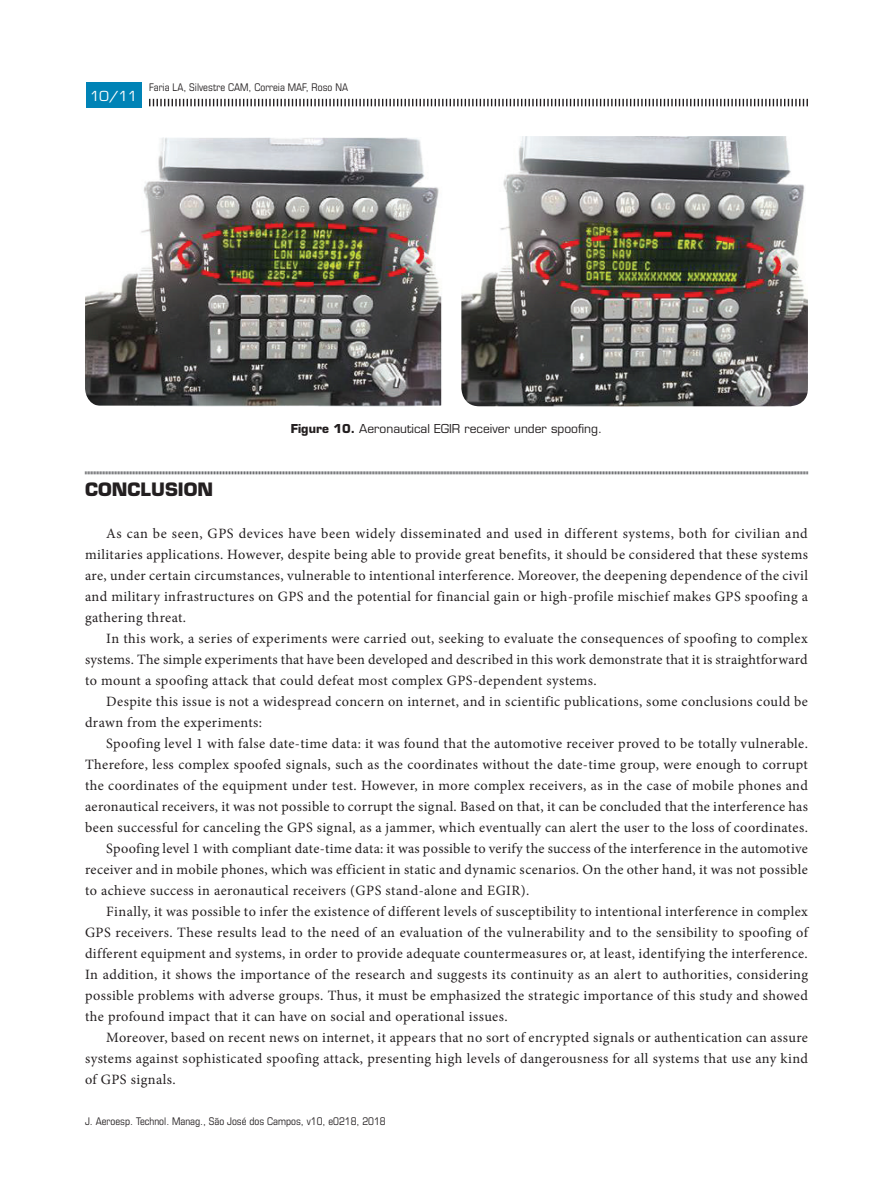
<style>
.page{position:relative;width:893px;height:1191px;background:#fff}
.page>*{position:absolute;margin:0;border:0;box-sizing:border-box;transform-origin:0 0}
.t1{font:700 18px "Eurostile LT Std";color:#231f20}
.t2{font:14.25px/21px "Minion Pro";letter-spacing:.025em;color:#231f20;text-align:justify}
.t3{font:13.5px "Eurostile LT Std";color:#fff}
.t4{font:12px "Eurostile LT Std";color:#231f20}
.t5{font:condensed 10.5px "Eurostile LT Std";color:#231f20}
.s1{font-weight:700}
</style>
<div class="page">
<svg style="left:149px;top:99px;width:659px;height:7px"></svg>
<svg style="left:85px;top:471px;width:723px;height:4px;background:#b4b5b6"></svg>
<img style="left:85px;top:137px;width:357px;height:269px">
<img style="left:461px;top:136px;width:347px;height:270px">
<div style="left:86px;top:83px;width:55px;height:25px;background:#0083b6"></div>
<p class="t3" style="left:90px;top:87px;width:20px">01</p>
<p class="t3" style="left:90px;top:87px;width:49px">10/11</p>
<p class="t5" style="left:149px;top:81px;width:200px">Faria LA, Silvestre CAM, Correia MAF, Roso NA</p>
<p class="t4" style="left:291px;top:421px;width:313px"><span class="s1">FIGURE 10.</span> Aeronautical EGIR receiver under spoofing.</p>
<p class="t1" style="left:85px;top:478px;width:130px">CONCLUSION</p>
<p class="t2" style="left:85px;top:522px;width:724px;text-indent:21px">As can be seen, GPS devices have been widely disseminated and used in different systems, both for civilian and militaries applications. However, despite being able to provide great benefits, it should be considered that these systems are, under certain circumstances, vulnerable to intentional interference. Moreover, the deepening dependence of the civil and military infrastructures on GPS and the potential for financial gain or high-profile mischief makes GPS spoofing a gathering threat.</p>
<p class="t2" style="left:85px;top:627px;width:724px;text-indent:21px">In this work, a series of experiments were carried out, seeking to evaluate the consequences of spoofing to complex systems. The simple experiments that have been developed and described in this work demonstrate that it is straightforward to mount a spoofing attack that could defeat most complex GPS-dependent systems.</p>
<p class="t2" style="left:85px;top:691px;width:724px;text-indent:21px">Despite this issue is not a widespread concern on internet, and in scientific publications, some conclusions could be drawn from the experiments:</p>
<p class="t2" style="left:106px;top:733px;width:703px">Spoofing level 1 with false date-time data: it was found that the automotive receiver proved to be totally vulnerable.</p>
<p class="t2" style="left:85px;top:754px;width:724px">Therefore, less complex spoofed signals, such as the coordinates without the date-time group, were enough to corrupt</p>
<p class="t2" style="left:85px;top:775px;width:724px">the coordinates of the equipment under test. However, in more complex receivers, as in the case of mobile phones and</p>
<p class="t2" style="left:85px;top:796px;width:724px">aeronautical receivers, it was not possible to corrupt the signal. Based on that, it can be concluded that the interference has</p>
<p class="t2" style="left:85px;top:817px;width:724px">been successful for canceling the GPS signal, as a jammer, which eventually can alert the user to the loss of coordinates.</p>
<p class="t2" style="left:106px;top:838px;width:703px">Spoofing level 1 with compliant date-time data: it was possible to verify the success of the interference in the automotive</p>
<p class="t2" style="left:85px;top:859px;width:724px">receiver and in mobile phones, which was efficient in static and dynamic scenarios. On the other hand, it was not possible</p>
<p class="t2" style="left:85px;top:880px;width:446px">to achieve success in aeronautical receivers (GPS stand-alone and EGIR).</p>
<p class="t2" style="left:106px;top:901px;width:703px">Finally, it was possible to infer the existence of different levels of susceptibility to intentional interference in complex</p>
<p class="t2" style="left:85px;top:922px;width:724px">GPS receivers. These results lead to the need of an evaluation of the vulnerability and to the sensibility to spoofing of</p>
<p class="t2" style="left:85px;top:943px;width:724px">different equipment and systems, in order to provide adequate countermeasures or, at least, identifying the interference.</p>
<p class="t2" style="left:85px;top:964px;width:725px">In addition, it shows the importance of the research and suggests its continuity as an alert to authorities, considering</p>
<p class="t2" style="left:85px;top:985px;width:724px">possible problems with adverse groups. Thus, it must be emphasized the strategic importance of this study and showed</p>
<p class="t2" style="left:85px;top:1006px;width:424px">the profound impact that it can have on social and operational issues.</p>
<p class="t2" style="left:106px;top:1027px;width:703px">Moreover, based on recent news on internet, it appears that no sort of encrypted signals or authentication can assure</p>
<p class="t2" style="left:85px;top:1048px;width:724px">systems against sophisticated spoofing attack, presenting high levels of dangerousness for all systems that use any kind</p>
<p class="t2" style="left:85px;top:1069px;width:92px">of GPS signals.</p>
<p class="t5" style="left:85px;top:1114px;width:302px">J. Aeroesp. Technol. Manag., São José dos Campos, v10, e0218, 2018</p>
</div>
